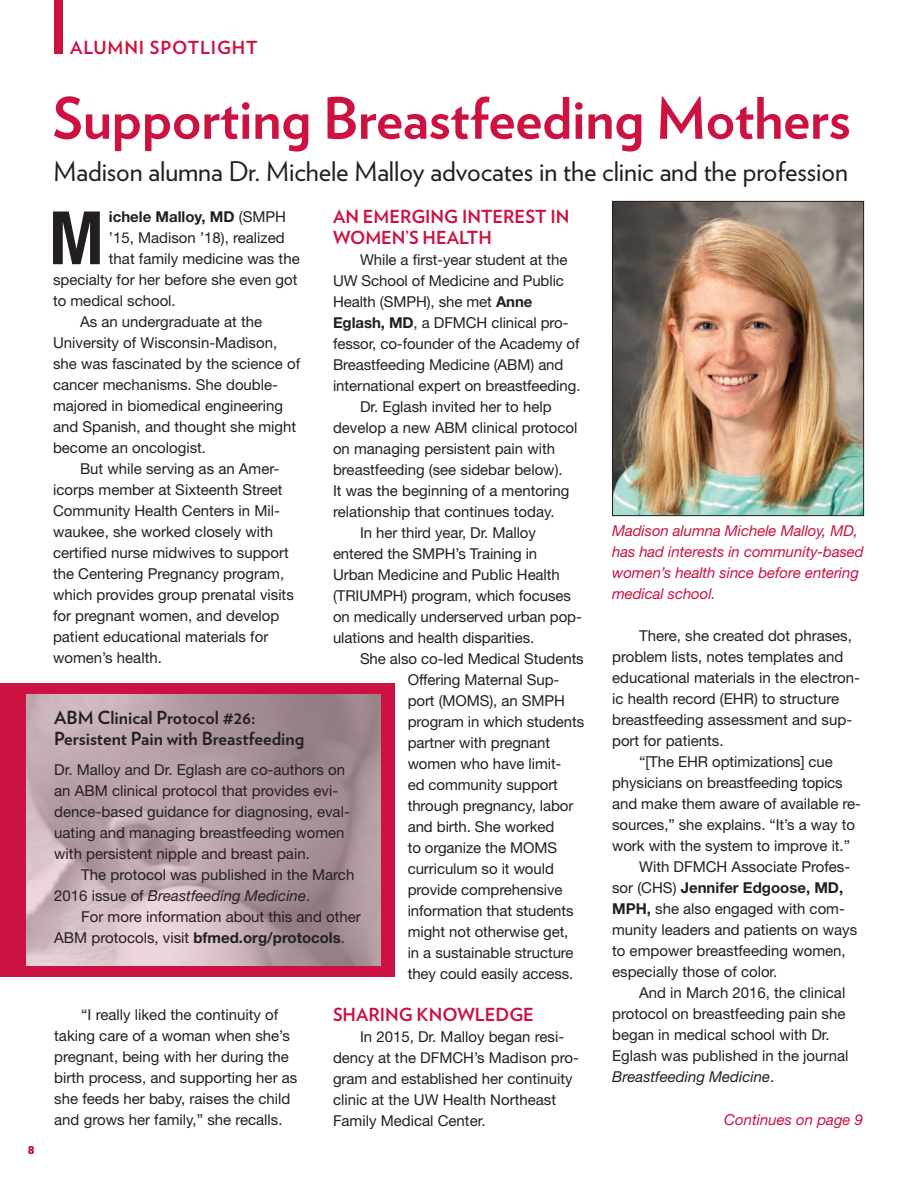
<style>
.page{position:relative;width:918px;height:1188px;background:#fff}
.page>*{position:absolute;margin:0;border:0;box-sizing:border-box;transform-origin:0 0}
.body{font:700 condensed 73.8px "Helvetica Neue LT Std";color:#231f20}
.feature_head{font:700 57px "Verlag";letter-spacing:-.005em;color:#cd1141}
.feature_subhead{font:27px "Verlag";letter-spacing:-.005em;color:#231f20}
.news_brief_heads{font:700 18px/21px "Verlag";color:#231f20}
.top_folio{font:700 18px/21px "Verlag";color:#cd1141}
.top_folio-2{font:700 18px "Verlag";letter-spacing:.05em;color:#cd1141}
.body-2{font:15px/21px "Helvetica Neue LT Std";color:#231f20}
.body_white{font:15px/21px "Helvetica Neue LT Std";color:#231f20}
.t1{font:italic 15px/21px "Helvetica Neue LT Std";letter-spacing:-.005em;color:#cd1141}
.body-3{font:700 15px "Helvetica Neue LT Std";color:#231f20}
.bottom_folio{font:700 13.5px "Verlag";color:#cd1141}
.s1{font-weight:700}
.s2{font-weight:400}
.s3{font-style:italic}
</style>
<div class="page">
<div style="left:54px;top:0;width:8px;height:54px;background:#cd1141"></div>
<img style="left:614px;top:203px;width:248px;height:311px">
<div style="left:612px;top:201px;width:252px;height:315px;border:1px solid #231f20"></div>
<div style="left:0;top:684px;width:394px;height:293px;background:#cd1141"></div>
<img style="left:27px;top:694px;width:354px;height:272px">
<p class="bottom_folio" style="left:28px;top:1138px;width:8px">8</p>
<p class="top_folio-2" style="left:70px;top:33px;width:189px">ALUMNI SPOTLIGHT</p>
<p class="feature_head" style="left:52px;top:73px;width:800px">Supporting Breastfeeding Mothers</p>
<p class="feature_subhead" style="left:54px;top:151px;width:796px">Madison alumna Dr. Michele Malloy advocates in the clinic and the profession</p>
<p class="top_folio" style="left:333px;top:205px;width:238px">AN EMERGING INTEREST IN<br>WOMEN’S HEALTH</p>
<p class="body-2" style="left:333px;top:249px;width:249px;text-indent:27px">While a first-year student at the UW School of Medicine and Public Health (SMPH), she met <span class="s1">Anne Eglash, MD</span>, a DFMCH clinical pro&shy;fessor, co-founder of the Academy of Breastfeeding Medicine (ABM) and international expert on breastfeeding.</p>
<p class="body-2" style="left:333px;top:396px;width:246px;text-indent:27px">Dr. Eglash invited her to help develop a new ABM clinical protocol on managing persistent pain with breastfeeding (see sidebar below).<br>It was the beginning of a mentoring relationship that continues today.</p>
<p class="body-2" style="left:333px;top:522px;width:250px;text-indent:27px">In her third year, Dr. Malloy entered the SMPH’s Training in<br>Urban Medicine and Public Health (TRIUMPH) program, which focuses on medically underserved urban pop&shy;ulations and health disparities.</p>
<p class="body-2" style="left:408px;top:648px;width:178px;text-indent:-48px">She also co-led Medical Students<br>Offering Maternal Sup&shy;port (MOMS), an SMPH program in which students partner with pregnant women who have limit-<br>ed community support through pregnancy, labor and birth. She worked<br>to organize the MOMS curriculum so it would provide comprehensive information that students might not otherwise get,<br>in a sustainable structure they could easily access.</p>
<p class="top_folio" style="left:333px;top:1003px;width:203px">SHARING KNOWLEDGE</p>
<p class="body-2" style="left:333px;top:1026px;width:247px;text-indent:27px">In 2015, Dr. Malloy began resi&shy;dency at the DFMCH’s Madison pro&shy;gram and established her continuity clinic at the UW Health Northeast<br>Family Medical Center.</p>
<p class="body" style="left:49px;top:193px;width:56px">M</p>
<p class="body-3" style="left:109px;top:208px;width:179px">ichele Malloy, MD <span class="s2">(SMPH</span></p>
<p class="body-2" style="left:109px;top:227px;width:177px">’15, Madison ’18), realized</p>
<p class="body-2" style="left:109px;top:248px;width:192px">that family medicine was the</p>
<p class="body-2" style="left:53px;top:269px;width:246px">specialty for her before she even got</p>
<p class="body-2" style="left:53px;top:290px;width:124px">to medical school.</p>
<p class="body-2" style="left:53px;top:311px;width:249px;text-indent:27px">As an undergraduate at the<br>University of Wisconsin-Madison, she was fascinated by the science of cancer mechanisms. She double&shy;majored in biomedical engineering and Spanish, and thought she might become an oncologist.</p>
<p class="body-2" style="left:53px;top:458px;width:242px;text-indent:27px">But while serving as an Amer&shy;icorps member at Sixteenth Street<br>Community Health Centers in Mil&shy;waukee, she worked closely with certified nurse midwives to support the Centering Pregnancy program, which provides group prenatal visits for pregnant women, and develop patient educational materials for women’s health.</p>
<p class="news_brief_heads" style="left:54px;top:706px;width:252px">ABM Clinical Protocol #26:<br>Persistent Pain with Breastfeeding</p>
<p class="body_white" style="left:54px;top:759px;width:297px">Dr. Malloy and Dr. Eglash are co-authors on an ABM clinical protocol that provides evi&shy;dence-based guidance for diagnosing, eval&shy;uating and managing breastfeeding women with persistent nipple and breast pain.</p>
<p class="body_white" style="left:54px;top:864px;width:302px;text-indent:27px">The protocol was published in the March<br>2016 issue of <span class="s3">Breastfeeding Medicine</span>.</p>
<p class="body_white" style="left:54px;top:906px;width:308px;text-indent:27px">For more information about this and other<br>ABM protocols, visit <span class="s1">bfmed.org/protocols</span>.</p>
<p class="body-2" style="left:54px;top:1004px;width:245px;text-indent:27px">“I really liked the continuity of taking care of a woman when she’s pregnant, being with her during the birth process, and supporting her as she feeds her baby, raises the child and grows her family,” she recalls.</p>
<p class="t1" style="left:612px;top:520px;width:253px">Madison alumna Michele Malloy, MD, has had interests in community-based women’s health since before entering medical school.</p>
<p class="body-2" style="left:612px;top:625px;width:249px;text-indent:27px">There, she created dot phrases, problem lists, notes templates and educational materials in the electron&shy;ic health record (EHR) to structure breastfeeding assessment and sup&shy;port for patients.</p>
<p class="body-2" style="left:612px;top:751px;width:250px;text-indent:27px">“[The EHR optimizations] cue physicians on breastfeeding topics and make them aware of available re&shy;sources,” she explains. “It’s a way to work with the system to improve it.”</p>
<p class="body-2" style="left:612px;top:856px;width:247px;text-indent:27px">With DFMCH Associate Profes&shy;sor (CHS) <span class="s1">Jennifer Edgoose, MD,<br>MPH,</span> she also engaged with com&shy;munity leaders and patients on ways to empower breastfeeding women, especially those of color.</p>
<p class="body-2" style="left:612px;top:982px;width:238px;text-indent:27px">And in March 2016, the clinical protocol on breastfeeding pain she began in medical school with Dr.<br>Eglash was published in the journal<br><span class="s3">Breastfeeding Medicine</span>.</p>
<p class="t1" style="left:724px;top:1109px;width:140px">Continues on page 9</p>
</div>
